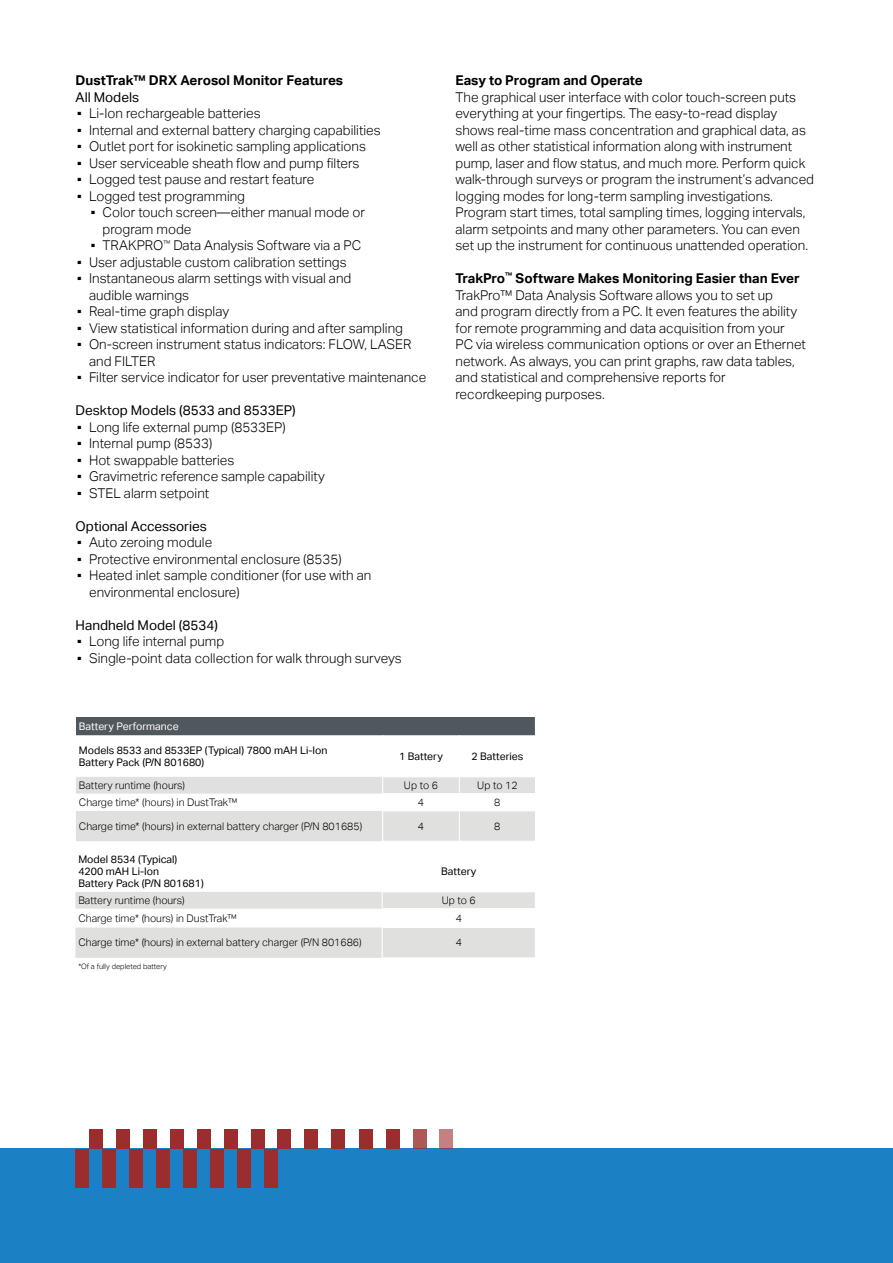
<style>
.page{position:relative;width:893px;height:1263px;background:#fff}
.page>*{position:absolute;margin:0;border:0;box-sizing:border-box;transform-origin:0 0}
.t1{font:300 13.5px/16.5px "Aktiv Grotesk";color:#000}
.t2{font:13.5px "Aktiv Grotesk";color:#000}
.t3{font:700 13.5px "Aktiv Grotesk";color:#000}
.t4{font:300 10.5px "Aktiv Grotesk";color:#000}
.t5{font:10.5px/12px "Aktiv Grotesk";color:#000}
.t6{font:10.5px "Aktiv Grotesk";color:#fff}
.t7{font:300 7.5px "Aktiv Grotesk";color:#000}
.s1{font-weight:400}
.s2{font-weight:700}
</style>
<div class="page">
<div style="left:0;top:1149px;width:893px;height:114px;background:#1b80c4"></div>
<div style="left:76px;top:1149px;width:13px;height:38px;background:#9b2d2e"></div>
<div style="left:210px;top:1149px;width:14px;height:38px;background:#9b2d2e"></div>
<div style="left:103px;top:1149px;width:13px;height:38px;background:#9b2d2e"></div>
<div style="left:237px;top:1149px;width:14px;height:38px;background:#9b2d2e"></div>
<div style="left:183px;top:1149px;width:14px;height:38px;background:#9b2d2e"></div>
<div style="left:130px;top:1149px;width:13px;height:38px;background:#9b2d2e"></div>
<div style="left:264px;top:1149px;width:14px;height:38px;background:#9b2d2e"></div>
<div style="left:156px;top:1149px;width:14px;height:38px;background:#9b2d2e"></div>
<div style="left:89px;top:1130px;width:14px;height:19px;background:#9b2d2e"></div>
<div style="left:116px;top:1130px;width:13px;height:19px;background:#9b2d2e"></div>
<div style="left:143px;top:1130px;width:13px;height:19px;background:#9b2d2e"></div>
<div style="left:197px;top:1130px;width:13px;height:19px;background:#9b2d2e"></div>
<div style="left:224px;top:1130px;width:13px;height:19px;background:#9b2d2e"></div>
<div style="left:251px;top:1130px;width:13px;height:19px;background:#9b2d2e"></div>
<div style="left:278px;top:1130px;width:13px;height:19px;background:#9b2d2e"></div>
<div style="left:305px;top:1130px;width:13px;height:19px;background:#9b2d2e"></div>
<div style="left:332px;top:1130px;width:13px;height:19px;background:#9b2d2e"></div>
<div style="left:170px;top:1130px;width:13px;height:19px;background:#9b2d2e"></div>
<div style="left:359px;top:1130px;width:13px;height:19px;background:#9b2d2e"></div>
<div style="left:386px;top:1130px;width:14px;height:19px;background:#9b2d2e"></div>
<div style="left:413px;top:1130px;width:13px;height:19px;background:#af5757"></div>
<div style="left:440px;top:1130px;width:13px;height:19px;background:#c38181"></div>
<svg style="left:76px;top:717px;width:460px;height:124px"></svg>
<hr style="left:382px;top:811px;width:1px;height:30px;background:#fff">
<svg style="left:75px;top:892px;width:460px;height:66px"></svg>
<hr style="left:382px;top:927px;width:1px;height:31px;background:#fff">
<p class="t3" style="left:76px;top:73px;width:269px">DustTrak™ DRX Aerosol Monitor Features</p>
<p class="t2" style="left:76px;top:89px;width:65px">All Models</p>
<p class="t1" style="left:76px;top:105px;width:187px"><span class="s1">▪</span> Li-Ion rechargeable batteries</p>
<p class="t1" style="left:76px;top:122px;width:307px"><span class="s1">▪</span> Internal and external battery charging capabilities</p>
<p class="t1" style="left:76px;top:138px;width:292px"><span class="s1">▪</span> Outlet port for isokinetic sampling applications</p>
<p class="t1" style="left:76px;top:155px;width:285px"><span class="s1">▪</span> User serviceable sheath flow and pump filters</p>
<p class="t1" style="left:76px;top:171px;width:240px"><span class="s1">▪</span> Logged test pause and restart feature</p>
<p class="t1" style="left:76px;top:188px;width:171px"><span class="s1">▪</span> Logged test programming</p>
<p class="t1" style="left:103px;top:204px;width:264px;text-indent:-14px"><span class="s1">▪</span> Color touch screen—either manual mode or program mode</p>
<p class="t1" style="left:89px;top:237px;width:274px"><span class="s1">▪</span> TRAKPRO<sup>™</sup> Data Analysis Software via a PC</p>
<p class="t1" style="left:76px;top:254px;width:273px"><span class="s1">▪</span> User adjustable custom calibration settings</p>
<p class="t1" style="left:89px;top:270px;width:264px;text-indent:-14px"><span class="s1">▪</span> Instantaneous alarm settings with visual and audible warnings</p>
<p class="t1" style="left:76px;top:303px;width:155px"><span class="s1">▪</span> Real-time graph display</p>
<p class="t1" style="left:76px;top:320px;width:329px"><span class="s1">▪</span> View statistical information during and after sampling</p>
<p class="t1" style="left:89px;top:336px;width:324px;text-indent:-14px"><span class="s1">▪</span> On-screen instrument status indicators: FLOW, LASER and FILTER</p>
<p class="t1" style="left:76px;top:369px;width:352px"><span class="s1">▪</span> Filter service indicator for user preventative maintenance</p>
<p class="t2" style="left:76px;top:403px;width:222px">Desktop Models (8533 and 8533EP)</p>
<p class="t1" style="left:76px;top:419px;width:212px"><span class="s1">▪</span> Long life external pump (8533EP)</p>
<p class="t1" style="left:76px;top:435px;width:138px"><span class="s1">▪</span> Internal pump (8533)</p>
<p class="t1" style="left:76px;top:452px;width:160px"><span class="s1">▪</span> Hot swappable batteries</p>
<p class="t1" style="left:76px;top:468px;width:251px"><span class="s1">▪</span> Gravimetric reference sample capability</p>
<p class="t1" style="left:76px;top:485px;width:135px"><span class="s1">▪</span> STEL alarm setpoint</p>
<p class="t2" style="left:76px;top:518px;width:133px">Optional Accessories</p>
<p class="t1" style="left:76px;top:534px;width:138px"><span class="s1">▪</span> Auto zeroing module</p>
<p class="t1" style="left:76px;top:551px;width:268px"><span class="s1">▪</span> Protective environmental enclosure (8535)</p>
<p class="t1" style="left:89px;top:567px;width:284px;text-indent:-14px"><span class="s1">▪</span> Heated inlet sample conditioner (for use with an environmental enclosure)</p>
<p class="t2" style="left:76px;top:617px;width:144px">Handheld Model (8534)</p>
<p class="t1" style="left:76px;top:633px;width:150px"><span class="s1">▪</span> Long life internal pump</p>
<p class="t1" style="left:76px;top:650px;width:328px"><span class="s1">▪</span> Single-point data collection for walk through surveys</p>
<p class="t3" style="left:455px;top:73px;width:189px">Easy to Program and Operate</p>
<p class="t1" style="left:455px;top:89px;width:360px">The graphical user interface with color touch-screen puts everything at your fingertips. The easy-to-read display shows real-time mass concentration and graphical data, as well as other statistical information along with instrument pump, laser and flow status, and much more. Perform quick walk-through surveys or program the instrument’s advanced logging modes for long-term sampling investigations.<br>Program start times, total sampling times, logging intervals, alarm setpoints and many other parameters. You can even set up the instrument for continuous unattended operation.</p>
<p class="t1" style="left:455px;top:270px;width:352px"><span class="s2">TrakPro</span><sup>™</sup> <span class="s2">Software Makes Monitoring Easier than Ever </span>TrakPro™ Data Analysis Software allows you to set up<br>and program directly from a PC. It even features the ability for remote programming and data acquisition from your<br>PC via wireless communication options or over an Ethernet network. As always, you can print graphs, raw data tables, and statistical and comprehensive reports for recordkeeping purposes.</p>
<p class="t6" style="left:79px;top:720px;width:101px">Battery Performance</p>
<p class="t5" style="left:79px;top:744px;width:250px">Models 8533 and 8533EP (Typical) 7800 mAH Li-Ion<br>Battery Pack (P/N 801680)</p>
<p class="t5" style="left:399px;top:750px;width:45px">1 Battery</p>
<p class="t5" style="left:471px;top:750px;width:53px">2 Batteries</p>
<p class="t4" style="left:79px;top:779px;width:108px">Battery runtime (hours)</p>
<p class="t4" style="left:404px;top:779px;width:36px">Up to 6</p>
<p class="t4" style="left:477px;top:779px;width:42px">Up to 12</p>
<p class="t4" style="left:79px;top:796px;width:160px">Charge time* (hours) in DustTrak™</p>
<p class="t4" style="left:418px;top:796px;width:8px">4</p>
<p class="t4" style="left:494px;top:796px;width:8px">8</p>
<p class="t4" style="left:79px;top:820px;width:285px">Charge time* (hours) in external battery charger (P/N 801685)</p>
<p class="t4" style="left:418px;top:820px;width:8px">4</p>
<p class="t4" style="left:494px;top:820px;width:8px">8</p>
<p class="t5" style="left:78px;top:853px;width:127px">Model 8534 (Typical)<br>4200 mAH Li-Ion<br>Battery Pack (P/N 801681)</p>
<p class="t5" style="left:441px;top:865px;width:36px">Battery</p>
<p class="t4" style="left:78px;top:894px;width:108px">Battery runtime (hours)</p>
<p class="t4" style="left:442px;top:894px;width:36px">Up to 6</p>
<p class="t4" style="left:78px;top:912px;width:160px">Charge time* (hours) in DustTrak™</p>
<p class="t4" style="left:456px;top:912px;width:8px">4</p>
<p class="t4" style="left:78px;top:937px;width:285px">Charge time* (hours) in external battery charger (P/N 801686)</p>
<p class="t4" style="left:456px;top:937px;width:8px">4</p>
<p class="t7" style="left:78px;top:962px;width:90px">*Of a fully depleted battery</p>
</div>
